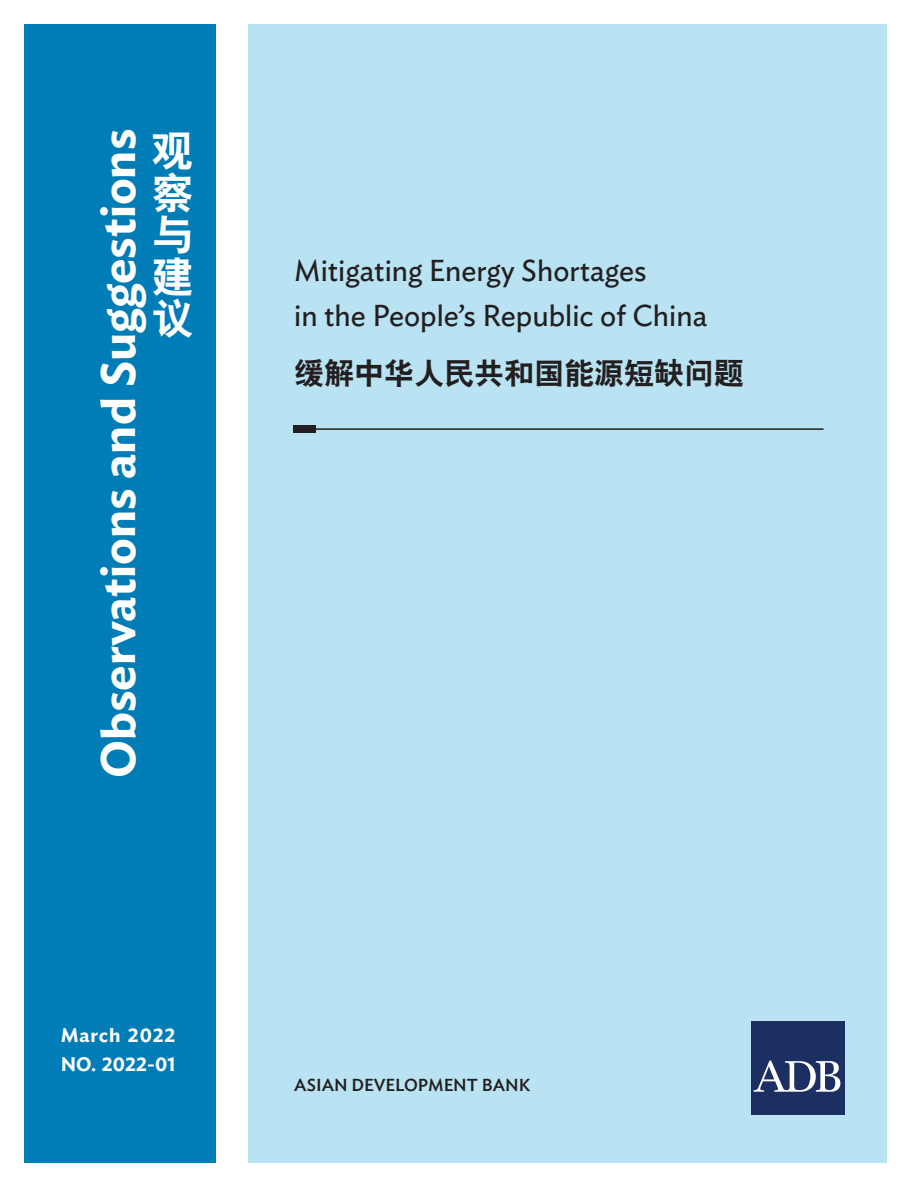
<style>
.page{position:relative;width:918px;height:1188px;background:#fff}
.page>*{position:absolute;margin:0;border:0;box-sizing:border-box;transform-origin:0 0}
.t1{font:600 48px "Ideal Sans";color:#fff}
.t2{font:42px/42px "H Yb 2 gj";color:#fff;text-align:justify}
.t3{font:30px/45px "Ideal Sans";color:#231f20}
.t4{font:30px "H Yb 2 gj";color:#231f20}
.t5{font:600 19.5px/28.5px "Ideal Sans";letter-spacing:.035em;color:#fff}
.t6{font:500 17.25px "Ideal Sans";color:#231f20}
</style>
<div class="page">
<div style="left:249px;top:25px;width:638px;height:1138px;background:#b9e3f2"></div>
<hr style="left:294px;top:428px;width:530px;height:2px;background:#231f20">
<div style="left:294px;top:426px;width:22px;height:7px;background:#231f20"></div>
<div style="left:25px;top:25px;width:191px;height:1138px;background:#007cb6"></div>
<div style="left:751px;top:1022px;width:94px;height:93px;background:#1b2f62"></div>
<svg style="left:754px;top:1061px;width:86px;height:31px"></svg>
<h1 class="t1" style="left:81px;top:778px;width:651px;rotate:-90deg">Observations and Suggestions</h1>
<h2 class="t2" style="left:152px;top:129px;width:42px">观察与建议</h2>
<p class="t5" style="left:61px;top:1020px;width:116px">March 2022<br>NO. 2022-01</p>
<p class="t3" style="left:294px;top:246px;width:415px">Mitigating Energy Shortages<br>in the People’s Republic of China</p>
<p class="t4" style="left:294px;top:358px;width:451px">缓解中华人民共和国能源短缺问题</p>
<p class="t6" style="left:294px;top:1072px;width:238px">ASIAN DEVELOPMENT BANK</p>
</div>
